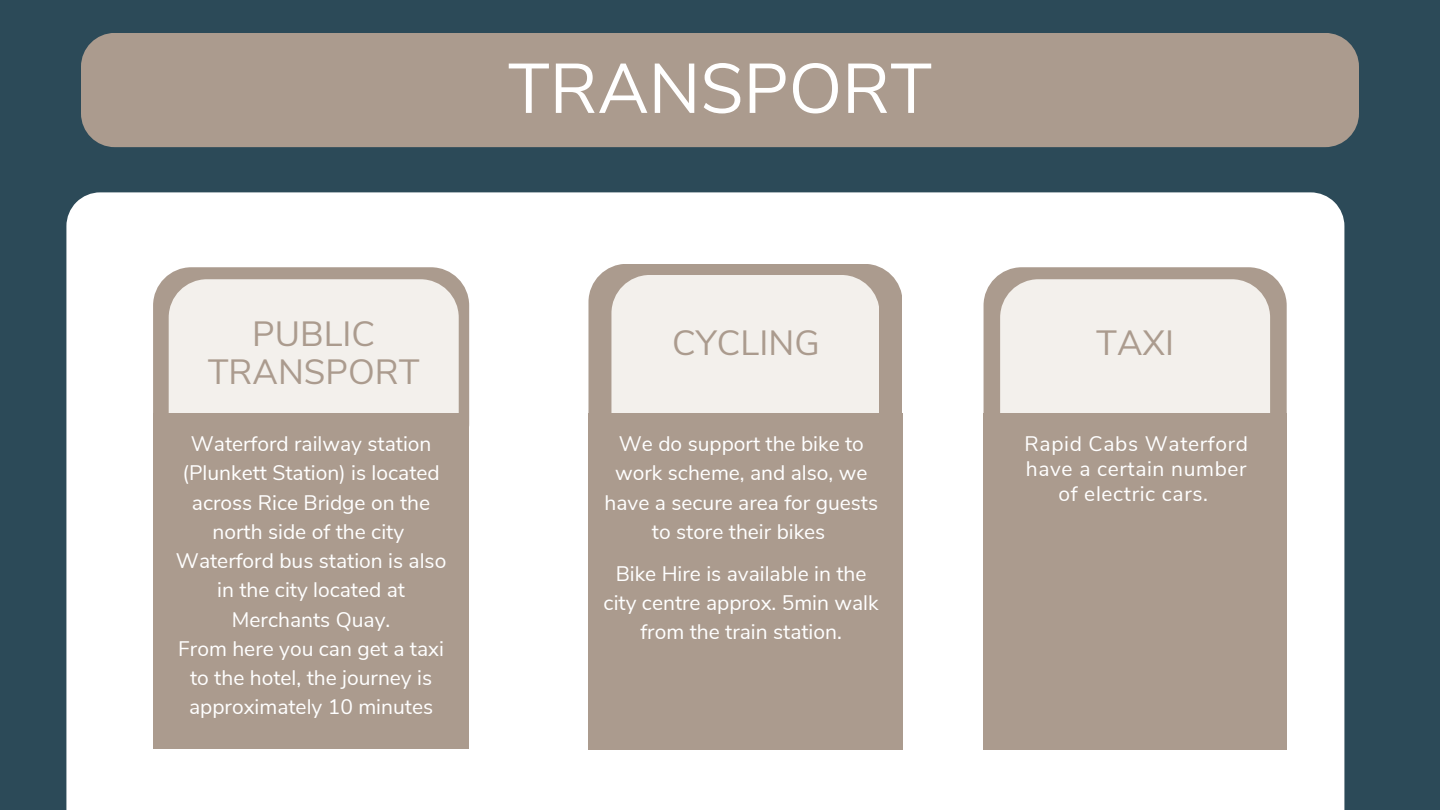
<style>
.page{position:relative;width:1440px;height:810px;background:#2c4a58}
.page>*{position:absolute;margin:0;border:0;box-sizing:border-box;transform-origin:0 0}
.t1{font:70px "Nunito Sans";color:#fff}
.t2{font:35px/38.2px "Nunito Sans";color:#ab9b8e;text-align:center}
.t3{font:21px/29.2px "Nunito Sans";color:#fff;text-align:center}
.t4{font:21px/24.8px "Nunito Sans";letter-spacing:.03em;color:#fff;text-align:center}
</style>
<div class="page">
<div style="left:66px;top:192px;width:1278px;height:618px;background:#fff"></div>
<div style="left:81px;top:33px;width:1278px;height:114px;background:#ab9b8e;border-radius:34px"></div>
<div style="left:153px;top:267px;width:316px;height:195px;background:#ab9b8e;border-radius:38px"></div>
<div style="left:169px;top:279px;width:290px;height:179px;background:#f3f0ec;border-radius:38px"></div>
<div style="left:153px;top:413px;width:316px;height:336px;background:#ab9b8e"></div>
<div style="left:588px;top:264px;width:314px;height:194px;background:#ab9b8e;border-radius:38px"></div>
<div style="left:611px;top:275px;width:268px;height:179px;background:#f3f0ec;border-radius:38px"></div>
<div style="left:588px;top:413px;width:315px;height:337px;background:#ab9b8e"></div>
<div style="left:984px;top:267px;width:303px;height:195px;background:#ab9b8e;border-radius:38px"></div>
<div style="left:1000px;top:279px;width:270px;height:179px;background:#f3f0ec;border-radius:38px"></div>
<div style="left:984px;top:413px;width:303px;height:337px;background:#ab9b8e"></div>
<h1 class="t1" style="left:508px;top:38px;width:426px">TRANSPORT</h1>
<h2 class="t2" style="left:208px;top:312px;width:214px">PUBLIC<br>TRANSPORT</h2>
<h2 class="t2" style="left:672px;top:321px;width:149px">CYCLING</h2>
<h2 class="t2" style="left:1096px;top:321px;width:79px">TAXI</h2>
<p class="t3" style="left:176px;top:428px;width:272px">Waterford railway station (Plunkett Station) is located across Rice Bridge on the north side of the city<br>Waterford bus station is also in the city located at<br>Merchants Quay.<br>From here you can get a taxi to the hotel, the journey is approximately 10 minutes</p>
<p class="t3" style="left:605px;top:428px;width:275px">We do support the bike to work scheme, and also, we have a secure area for guests to store their bikes</p>
<p class="t3" style="left:604px;top:557px;width:277px">Bike Hire is available in the city centre approx. 5min walk from the train station.</p>
<p class="t4" style="left:1025px;top:430px;width:225px">Rapid Cabs Waterford have a certain number of electric cars.</p>
</div>
